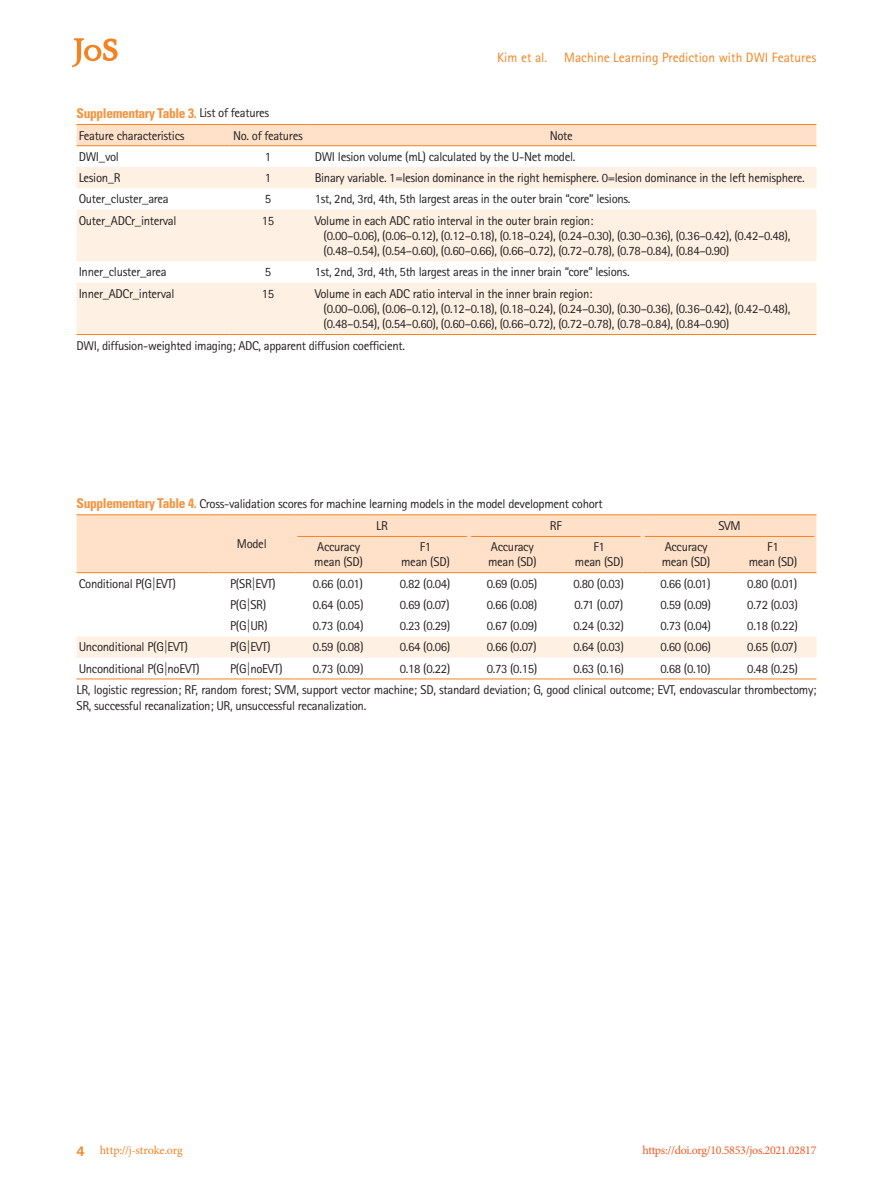
<style>
.page{position:relative;width:893px;height:1191px;background:#fff}
.page>*{position:absolute;margin:0;border:0;box-sizing:border-box;transform-origin:0 0}
.t1{font:13.5px "Rotis Sans Serif Std";color:#f58220}
.테이블_제목{font:700 condensed 13.5px "Univers LT Std";letter-spacing:-.025em;color:#f6923c}
.테이블본문{font:12.75px/15.3px "Rotis Sans Serif Std";letter-spacing:-.025em;color:#231f20}
.테이블_설명{font:12.75px/15.3px "Rotis Sans Serif Std";letter-spacing:-.025em;color:#231f20}
.테이블_제목-2{font:12.75px "Rotis Sans Serif Std";letter-spacing:-.025em;color:#231f20}
.테이블머리_경계선{font:12.75px "Rotis Sans Serif Std";letter-spacing:-.025em;color:#231f20}
.t2{font:12px "Minion Pro";letter-spacing:-.025em;color:#f15921}
.t3{font:12px "Minion Pro";letter-spacing:-.015em;color:#f58220}
.s1{font-family:"Rotis Sans Serif Std";font-weight:400;font-stretch:normal;font-size:12.75px;color:#231f20}
.s2{font-family:"Univers LT Std";font-weight:700;font-stretch:condensed;font-size:13.5px;color:#f6923c}
.s3{font-family:"Rotis Sans Serif Std";font-weight:800;font-size:15px}
</style>
<div class="page">
<svg style="left:72px;top:38px;width:46px;height:29px"></svg>
<div style="left:77px;top:125px;width:739px;height:20px;background:#fee1c8"></div>
<svg style="left:77px;top:167px;width:739px;height:167px;fill:#fef0e2"></svg>
<hr style="left:77px;top:334px;width:153px;height:1px;background:#f58220">
<hr style="left:230px;top:334px;width:76px;height:1px;background:#f58220">
<hr style="left:306px;top:334px;width:510px;height:1px;background:#f58220">
<hr style="left:77px;top:124px;width:153px;height:1px;background:#f58220">
<hr style="left:230px;top:124px;width:76px;height:1px;background:#f58220">
<hr style="left:306px;top:124px;width:510px;height:1px;background:#f58220">
<hr style="left:77px;top:145px;width:153px;height:1px;background:#f58220">
<hr style="left:230px;top:145px;width:76px;height:1px;background:#f58220">
<hr style="left:306px;top:145px;width:510px;height:1px;background:#f58220">
<div style="left:77px;top:515px;width:739px;height:57px;background:#fee1c8"></div>
<div style="left:77px;top:636px;width:739px;height:21px;background:#fef0e2"></div>
<hr style="left:77px;top:678px;width:131px;height:1px;background:#f58220">
<hr style="left:208px;top:678px;width:87px;height:1px;background:#f58220">
<hr style="left:295px;top:678px;width:87px;height:1px;background:#f58220">
<hr style="left:382px;top:678px;width:87px;height:1px;background:#f58220">
<hr style="left:469px;top:678px;width:87px;height:1px;background:#f58220">
<hr style="left:556px;top:678px;width:87px;height:1px;background:#f58220">
<hr style="left:643px;top:678px;width:87px;height:1px;background:#f58220">
<hr style="left:730px;top:678px;width:86px;height:1px;background:#f58220">
<hr style="left:77px;top:514px;width:131px;height:1px;background:#f58220">
<hr style="left:208px;top:514px;width:87px;height:1px;background:#f58220">
<hr style="left:295px;top:514px;width:87px;height:1px;background:#f58220">
<hr style="left:382px;top:514px;width:87px;height:1px;background:#f58220">
<hr style="left:469px;top:514px;width:87px;height:1px;background:#f58220">
<hr style="left:556px;top:514px;width:87px;height:1px;background:#f58220">
<hr style="left:643px;top:514px;width:87px;height:1px;background:#f58220">
<hr style="left:730px;top:514px;width:86px;height:1px;background:#f58220">
<hr style="left:77px;top:572px;width:131px;height:1px;background:#f58220">
<hr style="left:208px;top:572px;width:87px;height:1px;background:#f58220">
<hr style="left:295px;top:572px;width:87px;height:1px;background:#f58220">
<hr style="left:382px;top:572px;width:87px;height:1px;background:#f58220">
<hr style="left:469px;top:572px;width:87px;height:1px;background:#f58220">
<hr style="left:556px;top:572px;width:87px;height:1px;background:#f58220">
<hr style="left:643px;top:572px;width:87px;height:1px;background:#f58220">
<hr style="left:730px;top:572px;width:86px;height:1px;background:#f58220">
<hr style="left:297px;top:536px;width:170px;height:1px;background:#f58220">
<hr style="left:471px;top:536px;width:170px;height:1px;background:#f58220">
<hr style="left:645px;top:536px;width:169px;height:1px;background:#f58220">
<p class="t1" style="left:497px;top:50px;width:52px">Kim et al.</p>
<p class="t1" style="left:564px;top:50px;width:254px">Machine Learning Prediction with DWI Features</p>
<p class="테이블_제목" style="left:77px;top:104px;width:194px">Supplementary Table 3. <span class="s1">List of features</span></p>
<p class="테이블본문" style="left:79px;top:127px;width:107px">Feature characteristics</p>
<p class="테이블본문" style="left:233px;top:127px;width:71px">No. of features</p>
<p class="테이블본문" style="left:550px;top:127px;width:25px">Note</p>
<p class="테이블본문" style="left:79px;top:149px;width:42px">DWI_vol</p>
<p class="테이블본문" style="left:265px;top:149px;width:8px">1</p>
<p class="테이블본문" style="left:315px;top:149px;width:262px">DWI lesion volume (mL) calculated by the U-Net model.</p>
<p class="테이블본문" style="left:79px;top:170px;width:44px">Lesion_R</p>
<p class="테이블본문" style="left:265px;top:170px;width:8px">1</p>
<p class="테이블본문" style="left:315px;top:170px;width:492px">Binary variable. 1=lesion dominance in the right hemisphere. 0=lesion dominance in the left hemisphere.</p>
<p class="테이블본문" style="left:79px;top:191px;width:92px">Outer_cluster_area</p>
<p class="테이블본문" style="left:265px;top:191px;width:8px">5</p>
<p class="테이블본문" style="left:315px;top:191px;width:317px">1st, 2nd, 3rd, 4th, 5th largest areas in the outer brain “core” lesions.</p>
<p class="테이블본문" style="left:79px;top:212px;width:99px">Outer_ADCr_interval</p>
<p class="테이블본문" style="left:262px;top:212px;width:14px">15</p>
<p class="테이블본문" style="left:315px;top:212px;width:280px">Volume in each ADC ratio interval in the outer brain region:</p>
<p class="테이블본문" style="left:324px;top:228px;width:468px">(0.00–0.06), (0.06–0.12), (0.12–0.18), (0.18–0.24), (0.24–0.30), (0.30–0.36), (0.36–0.42), (0.42–0.48), (0.48–0.54), (0.54–0.60), (0.60–0.66), (0.66–0.72), (0.72–0.78), (0.78–0.84), (0.84–0.90)</p>
<p class="테이블본문" style="left:79px;top:264px;width:90px">Inner_cluster_area</p>
<p class="테이블본문" style="left:265px;top:264px;width:8px">5</p>
<p class="테이블본문" style="left:315px;top:264px;width:316px">1st, 2nd, 3rd, 4th, 5th largest areas in the inner brain “core” lesions.</p>
<p class="테이블본문" style="left:79px;top:286px;width:97px">Inner_ADCr_interval</p>
<p class="테이블본문" style="left:262px;top:286px;width:14px">15</p>
<p class="테이블본문" style="left:315px;top:286px;width:279px">Volume in each ADC ratio interval in the inner brain region:</p>
<p class="테이블본문" style="left:324px;top:301px;width:468px">(0.00–0.06), (0.06–0.12), (0.12–0.18), (0.18–0.24), (0.24–0.30), (0.30–0.36), (0.36–0.42), (0.42–0.48), (0.48–0.54), (0.54–0.60), (0.60–0.66), (0.66–0.72), (0.72–0.78), (0.78–0.84), (0.84–0.90)</p>
<p class="테이블_설명" style="left:77px;top:338px;width:330px">DWI, diffusion-weighted imaging; ADC, apparent diffusion coefficient.</p>
<p class="테이블_제목-2" style="left:77px;top:496px;width:527px"><span class="s2">Supplementary Table 4.</span> Cross-validation scores for machine learning models in the model development cohort</p>
<p class="테이블본문" style="left:237px;top:536px;width:31px">Model</p>
<p class="테이블머리_경계선" style="left:376px;top:518px;width:13px">LR</p>
<p class="테이블머리_경계선" style="left:550px;top:518px;width:13px">RF</p>
<p class="테이블머리_경계선" style="left:718px;top:518px;width:24px">SVM</p>
<p class="테이블본문" style="left:317px;top:539px;width:44px">Accuracy</p>
<p class="테이블본문" style="left:314px;top:554px;width:50px">mean (SD)</p>
<p class="테이블본문" style="left:420px;top:539px;width:13px">F1</p>
<p class="테이블본문" style="left:401px;top:554px;width:50px">mean (SD)</p>
<p class="테이블본문" style="left:491px;top:539px;width:44px">Accuracy</p>
<p class="테이블본문" style="left:488px;top:554px;width:50px">mean (SD)</p>
<p class="테이블본문" style="left:593px;top:539px;width:13px">F1</p>
<p class="테이블본문" style="left:575px;top:554px;width:50px">mean (SD)</p>
<p class="테이블본문" style="left:665px;top:539px;width:44px">Accuracy</p>
<p class="테이블본문" style="left:662px;top:554px;width:50px">mean (SD)</p>
<p class="테이블본문" style="left:767px;top:539px;width:13px">F1</p>
<p class="테이블본문" style="left:749px;top:554px;width:50px">mean (SD)</p>
<p class="테이블본문" style="left:79px;top:575px;width:99px">Conditional P(G|EVT)</p>
<p class="테이블본문" style="left:230px;top:575px;width:47px">P(SR|EVT)</p>
<p class="테이블본문" style="left:313px;top:575px;width:52px">0.66 (0.01)</p>
<p class="테이블본문" style="left:400px;top:575px;width:52px">0.82 (0.04)</p>
<p class="테이블본문" style="left:487px;top:575px;width:52px">0.69 (0.05)</p>
<p class="테이블본문" style="left:573px;top:575px;width:52px">0.80 (0.03)</p>
<p class="테이블본문" style="left:660px;top:575px;width:52px">0.66 (0.01)</p>
<p class="테이블본문" style="left:747px;top:575px;width:52px">0.80 (0.01)</p>
<p class="테이블본문" style="left:230px;top:597px;width:38px">P(G|SR)</p>
<p class="테이블본문" style="left:313px;top:597px;width:52px">0.64 (0.05)</p>
<p class="테이블본문" style="left:400px;top:597px;width:51px">0.69 (0.07)</p>
<p class="테이블본문" style="left:487px;top:597px;width:52px">0.66 (0.08)</p>
<p class="테이블본문" style="left:574px;top:597px;width:50px">0.71 (0.07)</p>
<p class="테이블본문" style="left:660px;top:597px;width:52px">0.59 (0.09)</p>
<p class="테이블본문" style="left:747px;top:597px;width:52px">0.72 (0.03)</p>
<p class="테이블본문" style="left:230px;top:618px;width:39px">P(G|UR)</p>
<p class="테이블본문" style="left:313px;top:618px;width:52px">0.73 (0.04)</p>
<p class="테이블본문" style="left:400px;top:618px;width:52px">0.23 (0.29)</p>
<p class="테이블본문" style="left:487px;top:618px;width:52px">0.67 (0.09)</p>
<p class="테이블본문" style="left:573px;top:618px;width:52px">0.24 (0.32)</p>
<p class="테이블본문" style="left:660px;top:618px;width:52px">0.73 (0.04)</p>
<p class="테이블본문" style="left:747px;top:618px;width:52px">0.18 (0.22)</p>
<p class="테이블본문" style="left:79px;top:639px;width:111px">Unconditional P(G|EVT)</p>
<p class="테이블본문" style="left:230px;top:639px;width:42px">P(G|EVT)</p>
<p class="테이블본문" style="left:313px;top:639px;width:52px">0.59 (0.08)</p>
<p class="테이블본문" style="left:400px;top:639px;width:52px">0.64 (0.06)</p>
<p class="테이블본문" style="left:487px;top:639px;width:51px">0.66 (0.07)</p>
<p class="테이블본문" style="left:573px;top:639px;width:52px">0.64 (0.03)</p>
<p class="테이블본문" style="left:660px;top:639px;width:52px">0.60 (0.06)</p>
<p class="테이블본문" style="left:747px;top:639px;width:51px">0.65 (0.07)</p>
<p class="테이블본문" style="left:79px;top:660px;width:123px">Unconditional P(G|noEVT)</p>
<p class="테이블본문" style="left:230px;top:660px;width:54px">P(G|noEVT)</p>
<p class="테이블본문" style="left:313px;top:660px;width:52px">0.73 (0.09)</p>
<p class="테이블본문" style="left:400px;top:660px;width:52px">0.18 (0.22)</p>
<p class="테이블본문" style="left:487px;top:660px;width:52px">0.73 (0.15)</p>
<p class="테이블본문" style="left:573px;top:660px;width:52px">0.63 (0.16)</p>
<p class="테이블본문" style="left:660px;top:660px;width:52px">0.68 (0.10)</p>
<p class="테이블본문" style="left:747px;top:660px;width:52px">0.48 (0.25)</p>
<p class="테이블_설명" style="left:77px;top:682px;width:741px">LR, logistic regression; RF, random forest; SVM, support vector machine; SD, standard deviation; G, good clinical outcome; EVT, endovascular thrombectomy;<br>SR, successful recanalization; UR, unsuccessful recanalization.</p>
<p class="t3" style="left:77px;top:1142px;width:108px"><span class="s3">4</span> http://j-stroke.org</p>
<p class="t2" style="left:643px;top:1142px;width:175px">https://doi.org/10.5853/jos.2021.02817</p>
</div>
